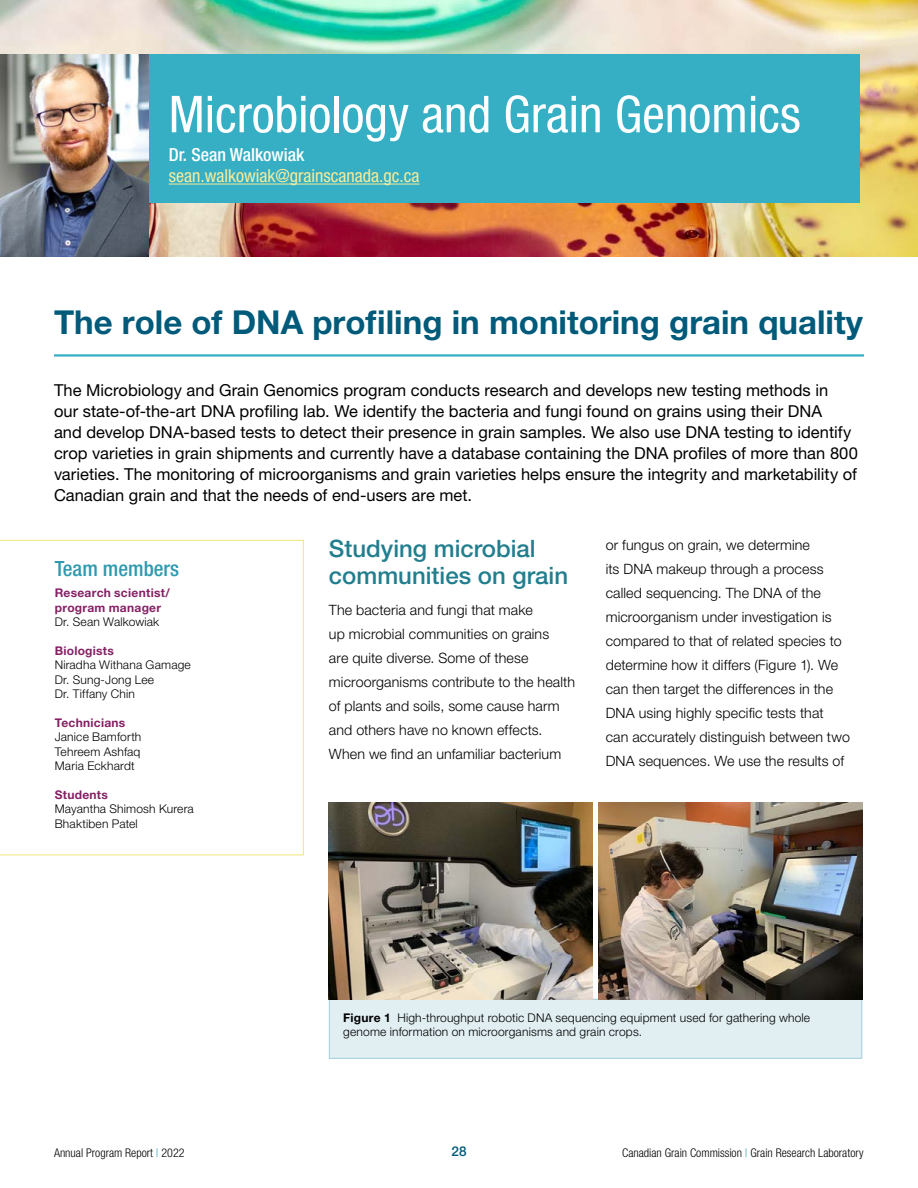
<style>
.page{position:relative;width:918px;height:1188px;background:#fff}
.page>*{position:absolute;margin:0;border:0;box-sizing:border-box;transform-origin:0 0}
.t1{font:condensed 51px "Helvetica Neue LT Std";color:#fff}
.t2{font:700 33px "Helvetica Neue LT Pro";color:#005a7a}
.t3{font:500 24px/27px "Helvetica Neue LT Pro";color:#227e8e}
.t4{font:500 condensed 21px "Helvetica Neue LT Pro";color:#2f9aad}
.t5{font:condensed 18px "Helvetica Neue LT Pro";color:#f6ec9c}
.t6{font:500 condensed 18px "Helvetica Neue LT Pro";color:#fff}
.t7{font:16.5px/21px "Helvetica Neue LT Pro";color:#000}
.t8{font:300 14.25px/24px "Helvetica Neue LT Pro";letter-spacing:.01em;color:#000}
.t9{font:500 13.5px "Helvetica Neue LT Pro";color:#005a7a}
.t10{font:300 12px/14.4px "Helvetica Neue LT Pro";letter-spacing:.015em;color:#000}
.t11{font:300 condensed 12px "Helvetica Neue LT Pro";color:#000}
.t12{font:700 12px/14.4px "Helvetica Neue LT Pro";letter-spacing:.025em;color:#852064}
.s1{font-weight:700}
.s2{color:#2f9aad}
</style>
<div class="page">
<img style="left:0;top:0;width:918px;height:256px">
<div style="left:148px;top:54px;width:712px;height:148px;background:#36afc5"></div>
<hr style="left:169px;top:184px;width:251px;height:1px;background:#f6ec9c">
<img style="left:0;top:54px;width:148px;height:202px">
<hr style="left:54px;top:354px;width:810px;height:3px;background:#36afc5">
<div style="left:329px;top:999px;width:533px;height:59px;background:#e1eef2"></div>
<div style="left:329px;top:999px;width:533px;height:60px;border:1px solid #a2d1dd"></div>
<img style="left:329px;top:802px;width:263px;height:197px">
<img style="left:599px;top:802px;width:263px;height:197px">
<svg style="left:0;top:540px;width:304px;height:316px"></svg>
<h1 class="t1" style="left:169px;top:85px;width:634px">Microbiology and Grain Genomics</h1>
<p class="t6" style="left:169px;top:144px;width:137px">Dr. Sean Walkowiak</p>
<p class="t5" style="left:169px;top:165px;width:252px">sean.walkowiak@grainscanada.gc.ca</p>
<h2 class="t2" style="left:54px;top:302px;width:810px">The role of DNA profiling in monitoring grain quality</h2>
<p class="t7" style="left:54px;top:379px;width:805px">The Microbiology and Grain Genomics program conducts research and develops new testing methods in<br>our state-of-the-art DNA profiling lab. We identify the bacteria and fungi found on grains using their DNA<br>and develop DNA-based tests to detect their presence in grain samples. We also use DNA testing to identify crop varieties in grain shipments and currently have a database containing the DNA profiles of more than 800 varieties. The monitoring of microorganisms and grain varieties helps ensure the integrity and marketability of Canadian grain and that the needs of end-users are met.</p>
<h3 class="t4" style="left:55px;top:556px;width:126px">Team members</h3>
<p class="t12" style="left:55px;top:585px;width:117px">Research scientist/ program manager</p>
<p class="t10" style="left:55px;top:614px;width:106px">Dr. Sean Walkowiak</p>
<p class="t12" style="left:55px;top:643px;width:61px">Biologists</p>
<p class="t10" style="left:55px;top:657px;width:138px">Niradha Withana Gamage<br>Dr. Sung-Jong Lee<br>Dr. Tiffany Chin</p>
<p class="t12" style="left:55px;top:715px;width:72px">Technicians</p>
<p class="t10" style="left:55px;top:729px;width:88px;text-align:justify">Janice Bamforth Tehreem Ashfaq Maria Eckhardt</p>
<p class="t12" style="left:55px;top:787px;width:55px">Students</p>
<p class="t10" style="left:55px;top:801px;width:141px">Mayantha Shimosh Kurera<br>Bhaktiben Patel</p>
<h3 class="t3" style="left:329px;top:535px;width:241px">Studying microbial communities on grain</h3>
<p class="t8" style="left:329px;top:598px;width:248px">The bacteria and fungi that make<br>up microbial communities on grains<br>are quite diverse. Some of these microorganisms contribute to the health of plants and soils, some cause harm and others have no known effects.<br>When we find an unfamiliar bacterium</p>
<p class="t8" style="left:606px;top:533px;width:246px">or fungus on grain, we determine<br>its DNA makeup through a process called sequencing. The DNA of the microorganism under investigation is compared to that of related species to determine how it differs (Figure 1). We can then target the differences in the DNA using highly specific tests that can accurately distinguish between two DNA sequences. We use the results of</p>
<p class="t10" style="left:343px;top:1010px;width:469px"><span class="s1">Figure 1</span> High-throughput robotic DNA sequencing equipment used for gathering whole genome information on microorganisms and grain crops.</p>
<p class="t11" style="left:54px;top:1146px;width:132px">Annual Program Report <span class="s2">|</span> 2022</p>
<p class="t9" style="left:451px;top:1143px;width:17px">28</p>
<p class="t11" style="left:622px;top:1146px;width:243px">Canadian Grain Commission <span class="s2">|</span> Grain Research Laboratory</p>
</div>
